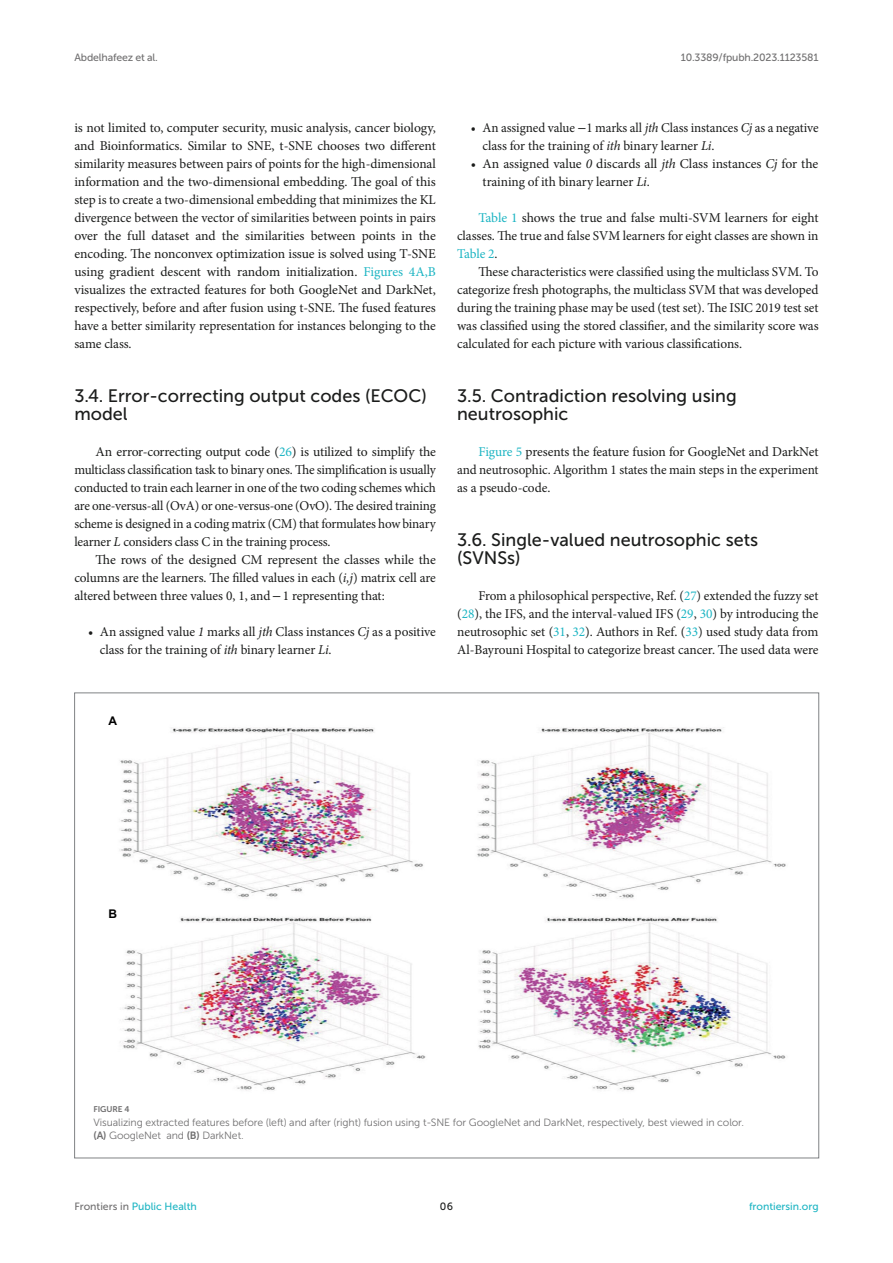
<style>
.page{position:relative;width:893px;height:1263px;background:#fff}
.page>*{position:absolute;margin:0;border:0;box-sizing:border-box;transform-origin:0 0}
.HEAD_2{font:18px/18px "Museo Sans 500";color:#1b1c1b}
.TEXT{font:13.5px/18px "Minion Pro";letter-spacing:-.005em;color:#1b1c1b;text-align:justify}
.TEXT_FLUSH{font:13.5px/18px "Minion Pro";letter-spacing:-.01em;color:#1b1c1b;text-align:justify}
.BL_MID{font:13.5px/18px "Minion Pro";letter-spacing:-.01em;color:#1b1c1b}
.BL_ABW{font:13.5px/18px "Minion Pro";letter-spacing:-.005em;color:#1b1c1b}
.BL_BLW{font:13.5px/18px "Minion Pro";letter-spacing:-.005em;color:#1b1c1b}
.t1{font:700 12px "Arial";color:#010001}
.FIG_LEG{font:10.5px/13.5px "Museo Sans 300";letter-spacing:-.01em;color:#706f70}
.t2{font:10.5px "Museo Sans 500";letter-spacing:-.015em;color:#706f70}
.t3{font:10.5px "Museo Sans 500";color:#1db5c3}
.t4{font:10.5px "Museo Sans 500";color:#1b1c1b}
.FIG_HD{font:8.25px "Museo Sans 700";letter-spacing:-.01em;color:#706f70}
.s1{color:#1db5c3}
.s2{font-style:italic}
.s3{font-family:"STIX General"}
.s4{font-family:"Museo Sans 700"}
.s5{color:#706f70}
</style>
<div class="page">
<img style="left:120px;top:727px;width:666px;height:364px">
<p class="t2" style="left:74px;top:51px;width:85px">Abdelhafeez et al.</p>
<p class="t2" style="left:681px;top:51px;width:139px">10.3389/fpubh.2023.1123581</p>
<p class="TEXT" style="left:74px;top:119px;width:363px">is not limited to, computer security, music analysis, cancer biology, and Bioinformatics. Similar to SNE, t-SNE chooses two different similarity measures between pairs of points for the high-dimensional information and the two-dimensional embedding. The goal of this step is to create a two-dimensional embedding that minimizes the KL divergence between the vector of similarities between points in pairs over the full dataset and the similarities between points in the encoding. The nonconvex optimization issue is solved using T-SNE using gradient descent with random initialization. <span class="s1">Figures 4A,B </span>visualizes the extracted features for both GoogleNet and DarkNet, respectively, before and after fusion using t-SNE. The fused features have a better similarity representation for instances belonging to the same class.</p>
<p class="HEAD_2" style="left:74px;top:387px;width:354px">3.4. Error-correcting output codes (ECOC) model</p>
<p class="TEXT_FLUSH" style="left:74px;top:443px;width:363px;text-indent:21px">An error-correcting output code (<span class="s1">26</span>) is utilized to simplify the multiclass classification task to binary ones. The simplification is usually conducted to train each learner in one of the two coding schemes which are one-versus-all (OvA) or one-versus-one (OvO). The desired training scheme is designed in a coding matrix (CM) that formulates how binary learner <span class="s2">L</span> considers class C in the training process.</p>
<p class="TEXT" style="left:74px;top:551px;width:363px;text-indent:21px">The rows of the designed CM represent the classes while the columns are the learners. The filled values in each (<span class="s2">i,j</span>) matrix cell are altered between three values 0, 1, and<span class="s3">−</span>1 representing that:</p>
<p class="BL_ABW" style="left:100px;top:623px;width:337px;text-indent:-12px">• An assigned value <span class="s2">1</span> marks all <span class="s2">jth</span> Class instances <span class="s2">Cj</span> as a positive class for the training of <span class="s2">ith</span> binary learner <span class="s2">Li</span>.</p>
<p class="BL_MID" style="left:483px;top:119px;width:338px;text-indent:-12px">• An assigned value <span class="s3">−</span>1 marks all <span class="s2">jth</span> Class instances <span class="s2">Cj</span> as a negative class for the training of <span class="s2">ith</span> binary learner <span class="s2">Li</span>.</p>
<p class="BL_BLW" style="left:483px;top:155px;width:337px;text-indent:-12px">• An assigned value <span class="s2">0</span> discards all <span class="s2">jth</span> Class instances <span class="s2">Cj</span> for the training of ith binary learner <span class="s2">Li</span>.</p>
<p class="TEXT" style="left:457px;top:209px;width:363px;text-indent:21px"><span class="s1">Table 1</span> shows the true and false multi-SVM learners for eight classes. The true and false SVM learners for eight classes are shown in <span class="s1">Table 2</span>.</p>
<p class="TEXT" style="left:457px;top:263px;width:363px;text-indent:21px">These characteristics were classified using the multiclass SVM. To categorize fresh photographs, the multiclass SVM that was developed during the training phase may be used (test set). The ISIC 2019 test set was classified using the stored classifier, and the similarity score was calculated for each picture with various classifications.</p>
<p class="HEAD_2" style="left:457px;top:387px;width:281px">3.5. Contradiction resolving using neutrosophic</p>
<p class="TEXT_FLUSH" style="left:457px;top:443px;width:363px;text-indent:21px"><span class="s1">Figure 5</span> presents the feature fusion for GoogleNet and DarkNet and neutrosophic. Algorithm 1 states the main steps in the experiment as a pseudo-code.</p>
<p class="HEAD_2" style="left:457px;top:531px;width:303px">3.6. Single-valued neutrosophic sets (SVNSs)</p>
<p class="TEXT_FLUSH" style="left:457px;top:587px;width:363px;text-indent:21px">From a philosophical perspective, Ref. (<span class="s1">27</span>) extended the fuzzy set (<span class="s1">28</span>), the IFS, and the interval-valued IFS (<span class="s1">29</span>, <span class="s1">30</span>) by introducing the neutrosophic set (<span class="s1">31</span>, <span class="s1">32</span>). Authors in Ref. (<span class="s1">33</span>) used study data from Al-Bayrouni Hospital to categorize breast cancer. The used data were</p>
<p class="t1" style="left:109px;top:712px;width:10px">A</p>
<p class="t1" style="left:109px;top:906px;width:10px">B</p>
<p class="FIG_HD" style="left:94px;top:1104px;width:37px">FIGURE 4</p>
<p class="FIG_LEG" style="left:94px;top:1115px;width:652px">Visualizing extracted features before (left) and after (right) fusion using t-SNE for GoogleNet and DarkNet, respectively, best viewed in color. <span class="s4">(A)</span> GoogleNet and <span class="s4">(B)</span> DarkNet.</p>
<p class="t3" style="left:74px;top:1200px;width:124px"><span class="s5">Frontiers in</span> Public Health</p>
<p class="t4" style="left:440px;top:1200px;width:15px">06</p>
<p class="t3" style="left:749px;top:1200px;width:71px">frontiersin.org</p>
</div>
